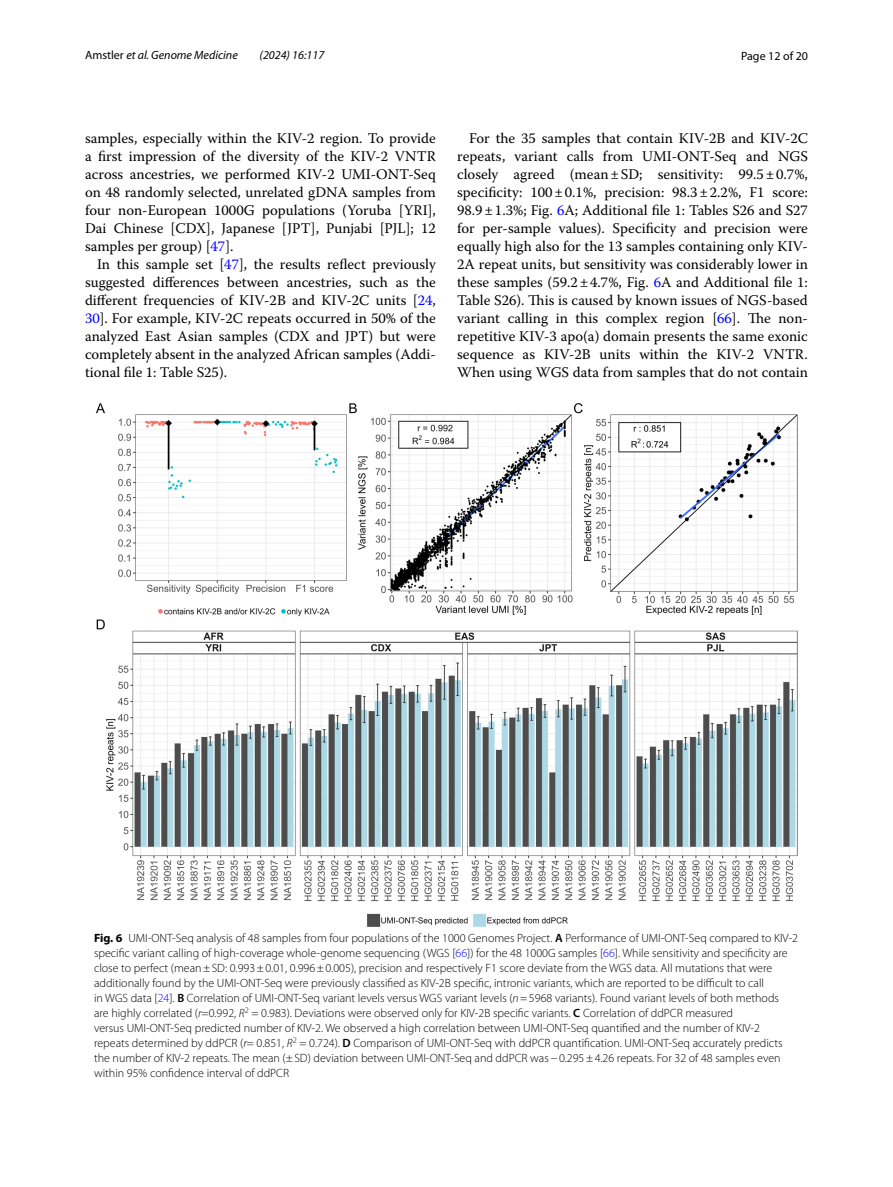
<style>
.page{position:relative;width:893px;height:1187px;background:#fff}
.page>*{position:absolute;margin:0;border:0;box-sizing:border-box;transform-origin:0 0}
.t1{font:14.7px/18px "Warnock Pro";color:#000;text-align:justify}
.t2{font:300 12px/15px "Myriad Pro";color:#000}
.t3{font:italic 12px "Myriad Pro";color:#000}
.t4{font:12px "Myriad Pro";color:#000}
.s1{font-style:normal}
.s2{color:#00f}
.s3{font-weight:700}
.s4{font-weight:600}
.s5{font-style:italic}
</style>
<div class="page">
<img style="left:96px;top:403px;width:701px;height:524px">
<p class="t3" style="left:85px;top:48px;width:154px"><span class="s1">Amstler</span> et al. Genome Medicine</p>
<p class="t3" style="left:260px;top:48px;width:66px">(2024) 16:117</p>
<p class="t4" style="left:741px;top:48px;width:68px">Page 12 of 20</p>
<p class="t1" style="left:85px;top:128px;width:352px">samples, especially within the KIV-2 region. To provide a first impression of the diversity of the KIV-2 VNTR across ancestries, we performed KIV-2 UMI-ONT-Seq on 48 randomly selected, unrelated gDNA samples from four non-European 1000G populations (Yoruba [YRI], Dai Chinese [CDX], Japanese [JPT], Punjabi [PJL]; 12 samples per group) [<span class="s2">47</span>].</p>
<p class="t1" style="left:85px;top:254px;width:352px;text-indent:12px">In this sample set [<span class="s2">47</span>], the results reflect previously suggested differences between ancestries, such as the different frequencies of KIV-2B and KIV-2C units [<span class="s2">24</span>, <span class="s2">30</span>]. For example, KIV-2C repeats occurred in 50% of the analyzed East Asian samples (CDX and JPT) but were completely absent in the analyzed African samples (Addi&shy;tional file 1: Table S25).</p>
<p class="t1" style="left:457px;top:128px;width:352px;text-indent:12px">For the 35 samples that contain KIV-2B and KIV-2C repeats, variant calls from UMI-ONT-Seq and NGS closely agreed (mean±SD; sensitivity: 99.5±0.7%, specificity: 100±0.1%, precision: 98.3±2.2%, F1 score:<br>98.9±1.3%; Fig. <span class="s2">6</span>A; Additional file 1: Tables S26 and S27 for per-sample values). Specificity and precision were equally high also for the 13 samples containing only KIV-2A repeat units, but sensitivity was considerably lower in these samples (59.2±4.7%, Fig. <span class="s2">6</span>A and Additional file 1:<br>Table S26). This is caused by known issues of NGS-based variant calling in this complex region [<span class="s2">66</span>]. The non&shy;repetitive KIV-3 apo(a) domain presents the same exonic sequence as KIV-2B units within the KIV-2 VNTR.<br>When using WGS data from samples that do not contain</p>
<p class="t2" style="left:94px;top:931px;width:705px"><span class="s3">Fig. 6</span> UMI-ONT-Seq analysis of 48 samples from four populations of the 1000 Genomes Project. <span class="s4">A</span> Performance of UMI-ONT-Seq compared to KIV-2 specific variant calling of high-coverage whole-genome sequencing (WGS [<span class="s2">66</span>]) for the 48 1000G samples [<span class="s2">66</span>]. While sensitivity and specificity are close to perfect (mean±SD: 0.993±0.01, 0.996±0.005), precision and respectively F1 score deviate from the WGS data. All mutations that were additionally found by the UMI-ONT-Seq were previously classified as KIV-2B specific, intronic variants, which are reported to be difficult to call<br>in WGS data [<span class="s2">24</span>]. <span class="s4">B</span> Correlation of UMI-ONT-Seq variant levels versus WGS variant levels (<span class="s5">n</span>=5968 variants). Found variant levels of both methods<br>are highly correlated (<span class="s5">r</span>=0.992, <span class="s5">R</span><sup>2</sup> = 0.983). Deviations were observed only for KIV-2B specific variants. <span class="s4">C</span> Correlation of ddPCR measured<br>versus UMI-ONT-Seq predicted number of KIV-2. We observed a high correlation between UMI-ONT-Seq quantified and the number of KIV-2 repeats determined by ddPCR (<span class="s5">r</span>= 0.851, <span class="s5">R</span><sup>2</sup> = 0.724). <span class="s4">D</span> Comparison of UMI-ONT-Seq with ddPCR quantification. UMI-ONT-Seq accurately predicts the number of KIV-2 repeats. The mean (±SD) deviation between UMI-ONT-Seq and ddPCR was−0.295±4.26 repeats. For 32 of 48 samples even within 95% confidence interval of ddPCR</p>
</div>
